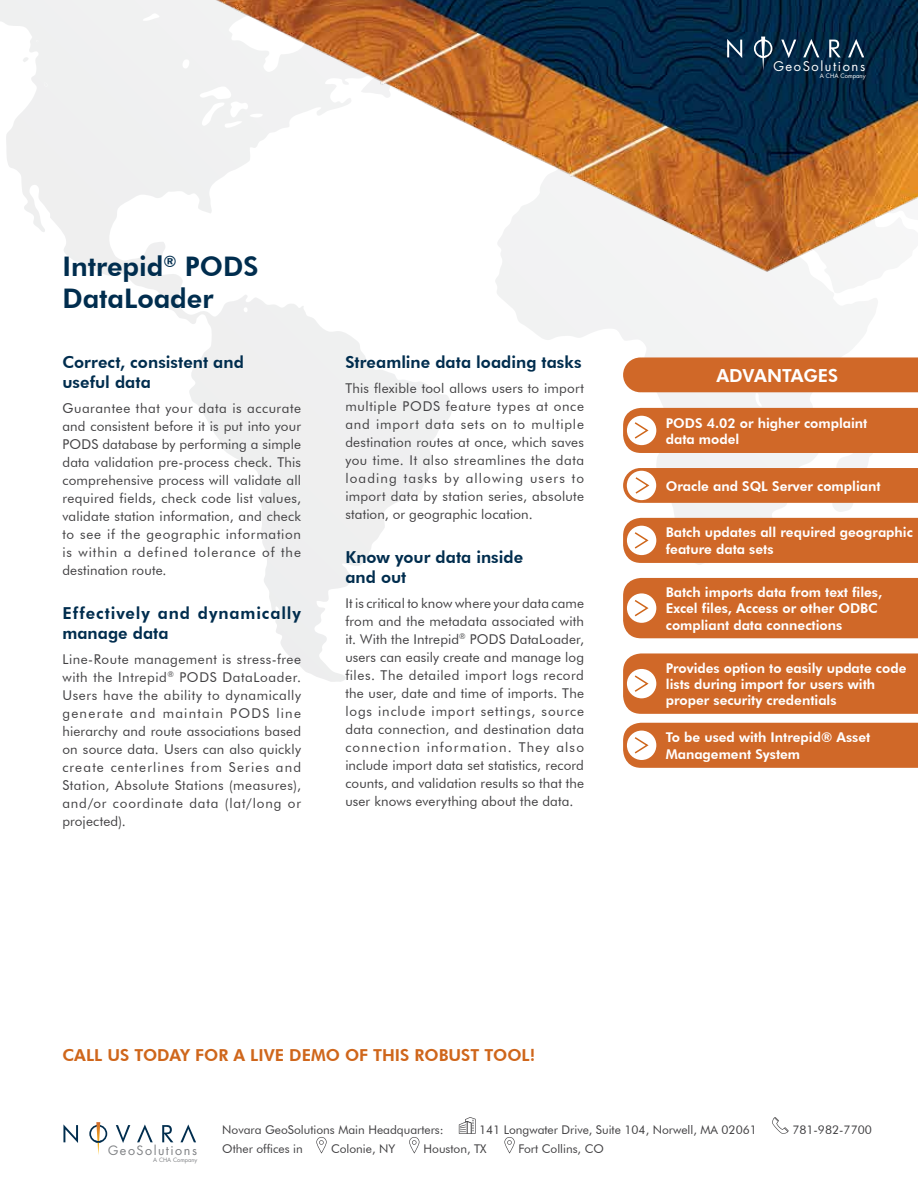
<style>
.page{position:relative;width:918px;height:1188px;background:#fff}
.page>*{position:absolute;margin:0;border:0;box-sizing:border-box;transform-origin:0 0}
.t1{font:800 27px/32.4px "Futura BT";color:#002d4e}
.t2{font:800 18px "Futura BT";color:#fff}
.t3{font:800 16.5px/19.8px "Futura BT";letter-spacing:.005em;color:#002d4e}
.t4{font:800 16.5px "Futura BT";color:#cf661b}
.t5{font:800 16.5px/19.8px "Futura BT";letter-spacing:.05em;color:#002d4e}
.t6{font:13.5px/18px "Futura BT";letter-spacing:.02em;color:#414042;text-align:justify}
.t7{font:800 13.5px/16.2px "Futura BT";color:#fff}
.t8{font:13.05px "Futura";letter-spacing:.12em;color:#fff}
.t9{font:12.6px "Futura";letter-spacing:.12em;color:#808285}
.t10{font:12px "Futura BT";color:#414042}
.t11{font:6px "Futura";color:#fff}
.t12{font:5.7px "Futura";color:#808285}
</style>
<div class="page">
<img style="left:0;top:0;width:918px;height:1144px">
<svg style="left:727px;top:39px;width:15px;height:19px"></svg>
<svg style="left:781px;top:40px;width:15px;height:18px"></svg>
<svg style="left:829px;top:40px;width:12px;height:17px"></svg>
<svg style="left:803px;top:39px;width:16px;height:18px"></svg>
<svg style="left:848px;top:39px;width:16px;height:18px"></svg>
<svg style="left:754px;top:37px;width:18px;height:34px"></svg>
<svg style="left:63px;top:1124px;width:15px;height:19px"></svg>
<svg style="left:116px;top:1125px;width:14px;height:18px"></svg>
<svg style="left:162px;top:1125px;width:11px;height:17px"></svg>
<svg style="left:137px;top:1124px;width:16px;height:18px"></svg>
<svg style="left:180px;top:1124px;width:16px;height:18px"></svg>
<svg style="left:89px;top:1122px;width:18px;height:33px"></svg>
<svg style="left:459px;top:1117px;width:17px;height:17px"></svg>
<svg style="left:409px;top:1137px;width:10px;height:17px"></svg>
<svg style="left:504px;top:1137px;width:11px;height:17px"></svg>
<svg style="left:316px;top:1137px;width:11px;height:17px"></svg>
<svg style="left:772px;top:1117px;width:17px;height:17px"></svg>
<div style="left:623px;top:578px;width:295px;height:60px;background:#d06828"></div>
<svg style="left:623px;top:653px;width:295px;height:61px;background:#d27033"></svg>
<svg style="left:623px;top:723px;width:295px;height:45px;background:#d27135"></svg>
<svg style="left:623px;top:408px;width:295px;height:104px"></svg>
<svg style="left:623px;top:518px;width:295px;height:45px;background:#d27034"></svg>
<div style="left:623px;top:357px;width:295px;height:35px;background:#d06828"></div>
<h1 class="t1" style="left:62px;top:250px;width:198px">Intrepid<sup>®</sup> PODS<br>DataLoader</h1>
<p class="t3" style="left:62px;top:352px;width:183px">Correct, consistent and useful data</p>
<p class="t6" style="left:62px;top:399px;width:240px">Guarantee that your data is accurate and consistent before it is put into your PODS database by performing a simple data validation pre-process check. This comprehensive process will validate all required fields, check code list values, validate station information, and check to see if the geographic information is within a defined tolerance of the destination route.</p>
<p class="t5" style="left:62px;top:603px;width:240px">Effectively and dynamically manage data</p>
<p class="t6" style="left:62px;top:650px;width:240px">Line-Route management is stress-free with the Intrepid<sup>®</sup> PODS DataLoader.<br>Users have the ability to dynamically generate and maintain PODS line hierarchy and route associations based on source data. Users can also quickly create centerlines from Series and Station, Absolute Stations (measures), and/or coordinate data (lat/long or projected).</p>
<p class="t3" style="left:345px;top:352px;width:238px">Streamline data loading tasks</p>
<p class="t6" style="left:345px;top:379px;width:240px">This flexible tool allows users to import multiple PODS feature types at once and import data sets on to multiple destination routes at once, which saves you time. It also streamlines the data loading tasks by allowing users to import data by station series, absolute station, or geographic location.</p>
<p class="t3" style="left:345px;top:547px;width:179px">Know your data inside and out</p>
<p class="t6" style="left:345px;top:594px;width:240px">It is critical to know where your data came from and the metadata associated with it. With the Intrepid<sup>®</sup> PODS DataLoader, users can easily create and manage log files. The detailed import logs record the user, date and time of imports. The logs include import settings, source data connection, and destination data connection information. They also include import data set statistics, record counts, and validation results so that the user knows everything about the data.</p>
<p class="t8" style="left:773px;top:57px;width:93px">GeoSolutions</p>
<p class="t11" style="left:820px;top:71px;width:47px">A CHA Company</p>
<h2 class="t2" style="left:716px;top:364px;width:123px">ADVANTAGES</h2>
<p class="t7" style="left:666px;top:415px;width:203px">PODS 4.02 or higher complaint data model</p>
<p class="t7" style="left:666px;top:478px;width:216px">Oracle and SQL Server compliant</p>
<p class="t7" style="left:666px;top:524px;width:249px">Batch updates all required geographic feature data sets</p>
<p class="t7" style="left:666px;top:584px;width:218px">Batch imports data from text files,<br>Excel files, Access or other ODBC compliant data connections</p>
<p class="t7" style="left:666px;top:660px;width:242px">Provides option to easily update code lists during import for users with proper security credentials</p>
<p class="t7" style="left:666px;top:729px;width:206px">To be used with Intrepid® Asset<br>Management System</p>
<p class="t4" style="left:62px;top:1045px;width:474px">CALL US TODAY FOR A LIVE DEMO OF THIS ROBUST TOOL!</p>
<p class="t9" style="left:108px;top:1142px;width:90px">GeoSolutions</p>
<p class="t12" style="left:153px;top:1156px;width:46px">A CHA Company</p>
<p class="t10" style="left:222px;top:1122px;width:223px">Novara GeoSolutions Main Headquarters:</p>
<p class="t10" style="left:479px;top:1122px;width:279px">141 Longwater Drive, Suite 104, Norwell, MA 02061</p>
<p class="t10" style="left:792px;top:1122px;width:81px">781-982-7700</p>
<p class="t10" style="left:222px;top:1142px;width:82px">Other offices in</p>
<p class="t10" style="left:331px;top:1142px;width:66px">Colonie, NY</p>
<p class="t10" style="left:424px;top:1142px;width:65px">Houston, TX</p>
<p class="t10" style="left:519px;top:1142px;width:87px">Fort Collins, CO</p>
</div>
